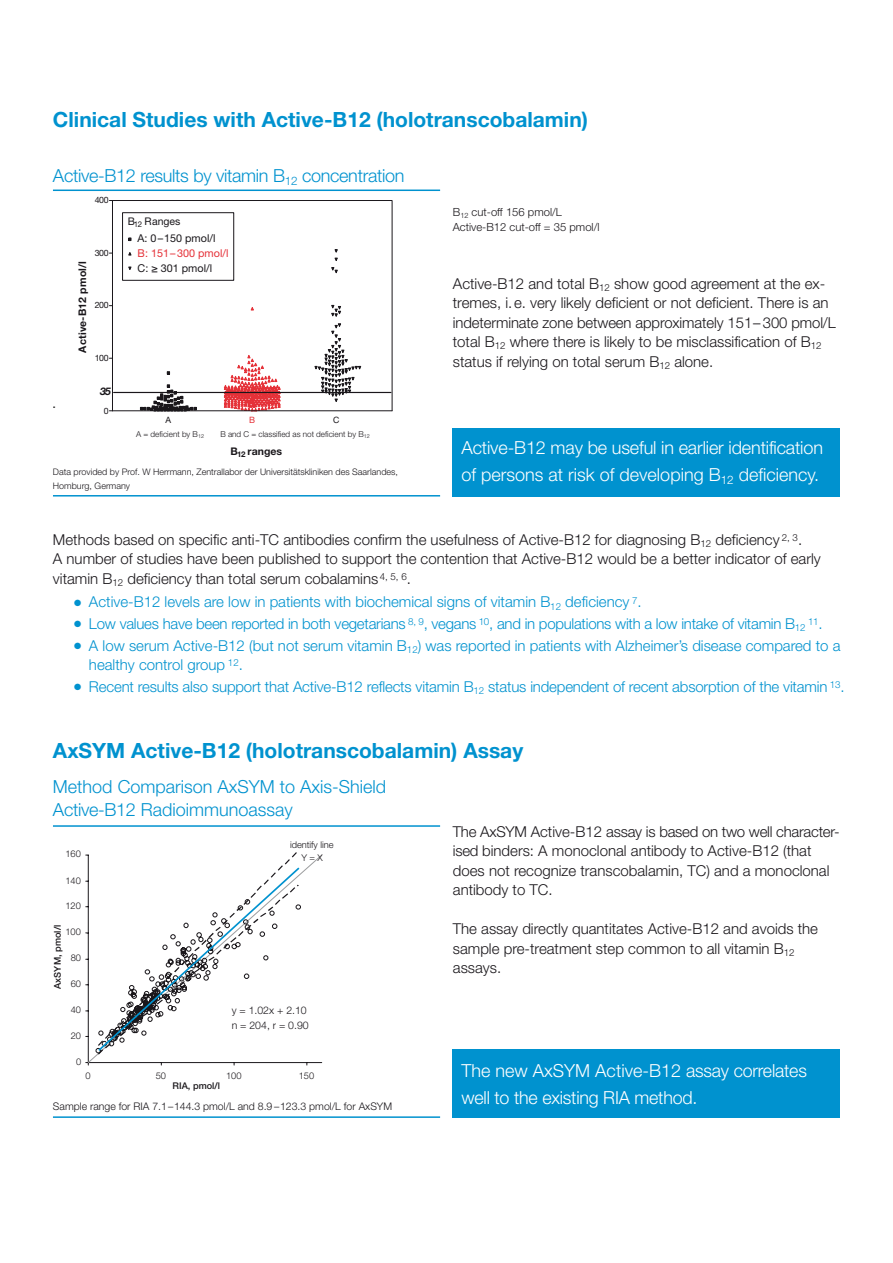
<style>
.page{position:relative;width:893px;height:1263px;background:#fff}
.page>*{position:absolute;margin:0;border:0;box-sizing:border-box;transform-origin:0 0}
.t1{font:700 21px "Helvetica Neue";color:#0092cf}
.t2{font:300 18px/27px "Helvetica Neue";letter-spacing:-.01em;color:#fff}
.t3{font:300 18px/22.5px "Helvetica Neue";color:#0092cf}
.t4{font:300 15px/19.5px "Helvetica Neue";color:#1a171b}
.t5{font:300 15px/19.5px "Helvetica Neue";letter-spacing:-.01em;color:#0092cf}
.t6{font:300 11.25px/15px "Helvetica Neue";color:#1a171b}
.t7{font:10.8px/14.9px "Helvetica Neue";color:#e53138}
.t8{font:10.8px "Helvetica Neue";color:#1a171b}
.t9{font:300 10.5px/15px "Helvetica Neue";color:#1a171b}
.t10{font:700 10.5px "Helvetica Neue";letter-spacing:.015em;color:#1a171b}
.t11{font:10.5px "Helvetica Neue";color:#1a171b}
.t12{font:italic 700 10.5px "Helvetica Neue";color:#1a171b}
.t13{font:300 9.75px "Helvetica Neue";color:#0092cf}
.t14{font:300 9.3px/12.9px "Helvetica Neue";letter-spacing:-.005em;color:#1a171b;text-align:center}
.t15{font:500 9.3px "Helvetica Neue";color:#1a171b}
.t16{font:300 9px/13.5px "Helvetica Neue";color:#1a171b}
.t17{font:8.7px "Helvetica Neue";letter-spacing:-.04em;color:#1a171b}
.t18{font:8.7px "Helvetica Neue";color:#e53138}
.t19{font:300 8.1px "Helvetica Neue";color:#1a171b}
.s1{color:#1a171b}
.s2{font-family:"Univers";color:#1a171b}
.s3{font-size:15px}
</style>
<div class="page">
<svg style="left:88px;top:855px;width:234px;height:208px"></svg>
<svg style="left:95px;top:852px;width:206px;height:203px"></svg>
<hr style="left:53px;top:825px;width:387px;height:2px;background:#0092cf">
<hr style="left:53px;top:1116px;width:387px;height:2px;background:#0092cf">
<svg style="left:112px;top:200px;width:280px;height:210px"></svg>
<svg style="left:315px;top:324px;width:46px;height:78px"></svg>
<svg style="left:331px;top:305px;width:10px;height:12px"></svg>
<svg style="left:331px;top:267px;width:6px;height:6px"></svg>
<svg style="left:224px;top:355px;width:56px;height:55px"></svg>
<svg style="left:140px;top:385px;width:56px;height:25px"></svg>
<hr style="left:112px;top:410px;width:280px;height:1px;background:#1a171b">
<hr style="left:112px;top:201px;width:1px;height:210px;background:#1a171b">
<hr style="left:114px;top:392px;width:277px;height:1px;background:#1a171b">
<div style="left:122px;top:212px;width:112px;height:69px;border:1px solid #1a171b"></div>
<hr style="left:53px;top:190px;width:387px;height:1px;background:#0092cf">
<hr style="left:53px;top:495px;width:387px;height:2px;background:#0092cf">
<div style="left:453px;top:429px;width:387px;height:68px;background:#0092cf"></div>
<div style="left:453px;top:1050px;width:387px;height:68px;background:#0092cf"></div>
<h1 class="t1" style="left:53px;top:112px;width:536px">Clinical Studies with Active-B12 (holotranscobalamin)</h1>
<p class="t3" style="left:53px;top:166px;width:353px">Active-B12 results by vitamin B<sub>12</sub> concentration</p>
<p class="t17" style="left:95px;top:197px;width:15px">400</p>
<p class="t17" style="left:95px;top:250px;width:15px">300</p>
<p class="t10" style="left:79px;top:353px;width:93px;rotate:-90deg">Active-B12 pmol/l</p>
<p class="t17" style="left:95px;top:302px;width:15px">200</p>
<p class="t17" style="left:95px;top:355px;width:15px">100</p>
<p class="t12" style="left:100px;top:388px;width:12px">35</p>
<p class="t17" style="left:104px;top:407px;width:6px">0</p>
<p class="t11" style="left:128px;top:217px;width:54px">B<sub>12</sub> Ranges</p>
<p class="t8" style="left:138px;top:234px;width:79px">A: 0–150 pmol/l</p>
<p class="t7" style="left:138px;top:247px;width:92px">B: 151– 300 pmol/l<br><span class="s1">C:</span> <span class="s2">≥</span> <span class="s1">301 pmol/l</span></p>
<p class="t17" style="left:165px;top:416px;width:7px">A</p>
<p class="t18" style="left:249px;top:416px;width:7px">B</p>
<p class="t17" style="left:333px;top:416px;width:8px">C</p>
<p class="t19" style="left:136px;top:431px;width:69px">A = deficient by B<sub>12</sub></p>
<p class="t19" style="left:220px;top:431px;width:151px">B and C = classified as not deficient by B<sub>12</sub></p>
<p class="t10" style="left:230px;top:447px;width:53px">B<sub>12</sub> ranges</p>
<p class="t16" style="left:53px;top:466px;width:346px">Data provided by Prof. W Herrmann, Zentrallabor der Universitätskliniken des Saarlandes,<br>Homburg, Germany</p>
<p class="t6" style="left:453px;top:205px;width:148px">B<sub>12</sub> cut-off 156 pmol/L<br>Active-B12 cut-off = 35 pmol/l</p>
<p class="t4" style="left:453px;top:275px;width:384px">Active-B12 and total B<sub>12</sub> show good agreement at the ex&shy;tremes, i.e. very likely deficient or not deficient. There is an indeterminate zone between approximately 151– 300 pmol/L total B<sub>12</sub> where there is likely to be misclassification of B<sub>12 </sub>status if relying on total serum B<sub>12</sub> alone.</p>
<p class="t2" style="left:461px;top:436px;width:363px">Active-B12 may be useful in earlier identification of persons at risk of developing B<sub>12</sub> deficiency.</p>
<p class="t4" style="left:53px;top:531px;width:769px">Methods based on specific anti-TC antibodies confirm the usefulness of Active-B12 for diagnosing B<sub>12</sub> deficiency <sup>2,</sup> <sup>3</sup>.<br>A number of studies have been published to support the contention that Active-B12 would be a better indicator of early vitamin B<sub>12</sub> deficiency than total serum cobalamins <sup>4,</sup> <sup>5,</sup> <sup>6</sup>.</p>
<p class="t5" style="left:74px;top:594px;width:569px">● Active-B12 levels are low in patients with biochemical signs of vitamin B<sub>12</sub> deficiency <sup>7</sup>.</p>
<p class="t5" style="left:74px;top:615px;width:732px">● Low values have been reported in both vegetarians <sup>8,</sup> <sup>9</sup>, vegans <sup>10</sup>, and in populations with a low intake of vitamin B<sub>12</sub></p>
<p class="t13" style="left:808px;top:618px;width:16px">11<span class="s3">.</span></p>
<p class="t5" style="left:89px;top:637px;width:753px;text-indent:-15px">● A low serum Active-B12 (but not serum vitamin B<sub>12</sub>) was reported in patients with Alzheimer’s disease compared to a healthy control group <sup>12</sup>.</p>
<p class="t5" style="left:74px;top:678px;width:772px">● Recent results also support that Active-B12 reflects vitamin B<sub>12</sub> status independent of recent absorption of the vitamin <sup>13</sup>.</p>
<h1 class="t1" style="left:53px;top:743px;width:472px">AxSYM Active-B12 (holotranscobalamin) Assay</h1>
<p class="t3" style="left:53px;top:777px;width:334px">Method Comparison AxSYM to Axis-Shield<br>Active-B12 Radioimmunoassay</p>
<p class="t14" style="left:65px;top:848px;width:17px">160</p>
<p class="t14" style="left:65px;top:875px;width:17px">140</p>
<p class="t14" style="left:65px;top:900px;width:17px">120</p>
<p class="t15" style="left:54px;top:989px;width:65px;rotate:-90deg">AxSYM, pmol/l</p>
<p class="t14" style="left:65px;top:926px;width:17px">100</p>
<p class="t14" style="left:71px;top:952px;width:12px">80</p>
<p class="t14" style="left:71px;top:978px;width:12px">60</p>
<p class="t14" style="left:71px;top:1004px;width:12px">40</p>
<p class="t14" style="left:71px;top:1030px;width:12px">20</p>
<p class="t14" style="left:76px;top:1056px;width:7px">0</p>
<p class="t14" style="left:290px;top:840px;width:45px">identify line<br>Y = X</p>
<p class="t9" style="left:232px;top:1004px;width:78px">y = 1.02x + 2.10 n = 204, r = 0.90</p>
<p class="t14" style="left:86px;top:1070px;width:7px">0</p>
<p class="t14" style="left:156px;top:1070px;width:12px">50</p>
<p class="t14" style="left:226px;top:1070px;width:17px">100</p>
<p class="t14" style="left:299px;top:1070px;width:17px">150</p>
<p class="t15" style="left:173px;top:1083px;width:49px">RIA, pmol/l</p>
<p class="t9" style="left:53px;top:1100px;width:340px">Sample range for RIA 7.1–144.3 pmol/L and 8.9 –123.3 pmol/L for AxSYM</p>
<p class="t4" style="left:453px;top:823px;width:388px">The AxSYM Active-B12 assay is based on two well character&shy;ised binders: A monoclonal antibody to Active-B12 (that does not recognize transcobalamin, TC) and a monoclonal antibody to TC.</p>
<p class="t4" style="left:453px;top:921px;width:367px">The assay directly quantitates Active-B12 and avoids the sample pre-treatment step common to all vitamin B<sub>12 </sub>assays.</p>
<p class="t2" style="left:461px;top:1059px;width:347px">The new AxSYM Active-B12 assay correlates well to the existing RIA method.</p>
</div>
